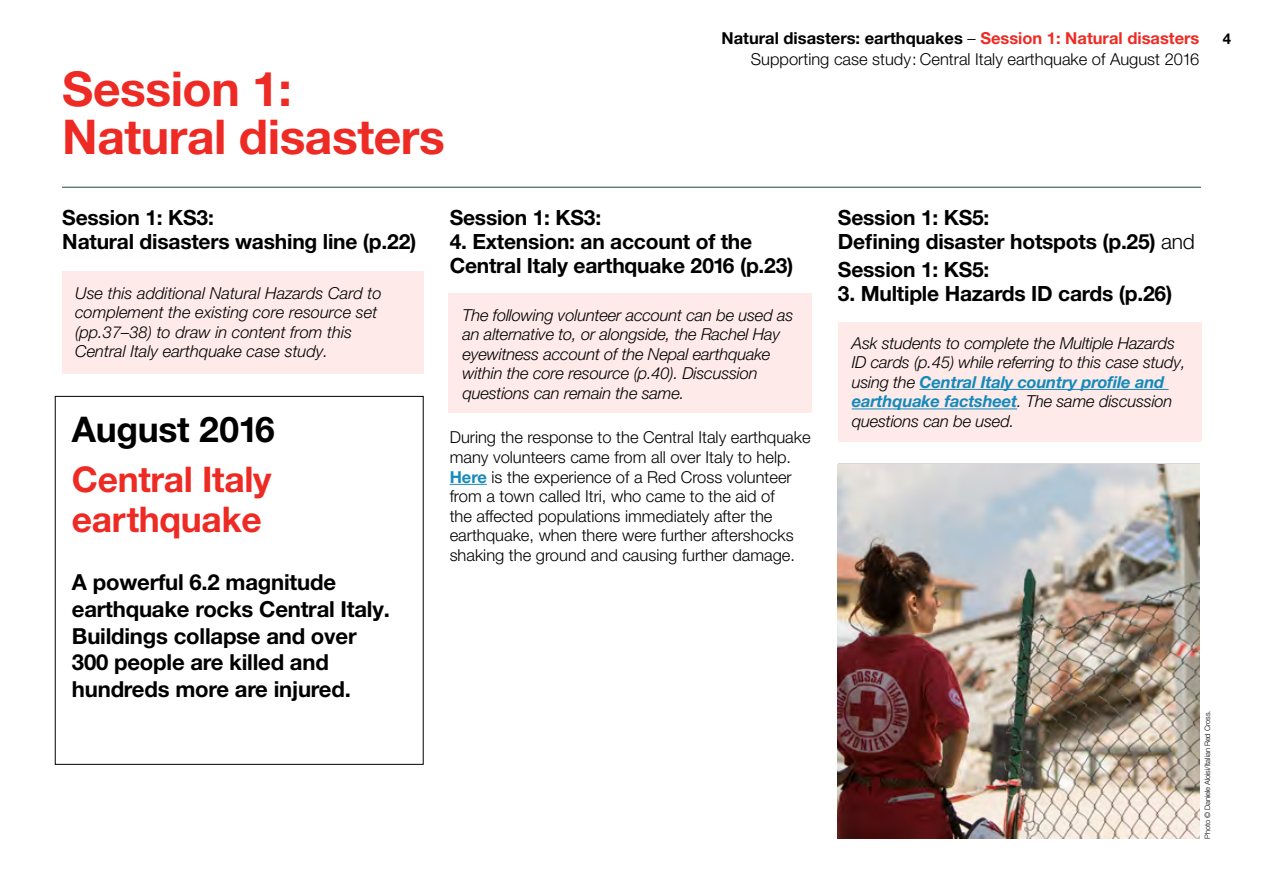
<style>
.page{position:relative;width:1263px;height:893px;background:#fff}
.page>*{position:absolute;margin:0;border:0;box-sizing:border-box;transform-origin:0 0}
.t1{font:700 48px/48px "Helvetica Neue LT Pro";letter-spacing:-.01em;color:#ee2a24}
.t2{font:700 35.4px/39.8px "Helvetica Neue LT Pro";letter-spacing:-.01em;color:#ee2a24}
.t3{font:700 35.4px "Helvetica Neue LT Pro";letter-spacing:-.01em;color:#000}
.t4{font:700 22.05px/26.5px "Helvetica Neue LT Pro";letter-spacing:-.01em;color:#000}
.t5{font:700 21px/24px "Helvetica Neue LT Pro";letter-spacing:-.01em;color:#000}
.t6{font:italic 300 16.5px/19.5px "Helvetica Neue LT Pro";letter-spacing:-.01em;color:#000}
.t7{font:300 16.5px/19.5px "Helvetica Neue LT Pro";color:#000;text-align:right}
.t8{font:700 15px "Helvetica Neue LT Pro";color:#000}
.t9{font:300 7.5px "Helvetica Neue LT Pro";letter-spacing:-.01em;color:#000}
.s1{font-weight:700}
.s2{font-weight:700;color:#ee2a24}
.s3{font-weight:700;color:#158aba}
.s4{font-weight:300}
</style>
<div class="page">
<div style="left:62px;top:187px;width:1139px;height:1px;border:1px solid #617a77"></div>
<div style="left:55px;top:396px;width:369px;height:369px;border:1px solid #000"></div>
<div style="left:62px;top:271px;width:362px;height:102px;background:#fdeae9"></div>
<div style="left:449px;top:294px;width:363px;height:119px;background:#fdeae9"></div>
<hr style="left:450px;top:484px;width:37px;height:1px;background:#158aba">
<div style="left:838px;top:322px;width:363px;height:119px;background:#fdeae9"></div>
<hr style="left:919px;top:389px;width:249px;height:1px;background:#158aba">
<hr style="left:852px;top:408px;width:165px;height:1px;background:#158aba">
<img style="left:838px;top:464px;width:361px;height:375px">
<h1 class="t1" style="left:62px;top:64px;width:384px">Session 1:<br>Natural disasters</h1>
<p class="t7" style="left:721px;top:27px;width:479px;line-height:21px"><span class="s1">Natural disasters: earthquakes</span> – <span class="s2">Session 1: Natural disasters<br></span>Supporting case study: Central Italy earthquake of August 2016</p>
<p class="t8" style="left:1223px;top:29px;width:10px">4</p>
<p class="t5" style="left:62px;top:204px;width:356px">Session 1: KS3:<br>Natural disasters washing line (p.22)</p>
<p class="t6" style="left:75px;top:283px;width:308px">Use this additional Natural Hazards Card to complement the existing core resource set (pp.37–38) to draw in content from this Central Italy earthquake case study.</p>
<h2 class="t3" style="left:72px;top:407px;width:204px">August 2016</h2>
<h2 class="t2" style="left:72px;top:459px;width:201px">Central Italy earthquake</h2>
<h3 class="t4" style="left:72px;top:569px;width:319px">A powerful 6.2 magnitude earthquake rocks Central Italy.<br>Buildings collapse and over<br>300 people are killed and hundreds more are injured.</h3>
<p class="t5" style="left:450px;top:204px;width:153px">Session 1: KS3:</p>
<p class="t5" style="left:450px;top:228px;width:345px">4. Extension: an account of the<br>Central Italy earthquake 2016 (p.23)</p>
<p class="t6" style="left:462px;top:305px;width:332px">The following volunteer account can be used as an alternative to, or alongside, the Rachel Hay eyewitness account of the Nepal earthquake within the core resource (p.40). Discussion questions can remain the same.</p>
<p class="t7" style="left:450px;top:427px;width:362px;text-align:left">During the response to the Central Italy earthquake many volunteers came from all over Italy to help.<br><span class="s3">Here</span> is the experience of a Red Cross volunteer from a town called Itri, who came to the aid of<br>the affected populations immediately after the earthquake, when there were further aftershocks shaking the ground and causing further damage.</p>
<p class="t5" style="left:838px;top:204px;width:359px">Session 1: KS5:<br>Defining disaster hotspots (p.25) <span class="s4">and</span></p>
<p class="t5" style="left:838px;top:257px;width:153px">Session 1: KS5:</p>
<p class="t5" style="left:838px;top:281px;width:336px">3. Multiple Hazards ID cards (p.26)</p>
<p class="t6" style="left:852px;top:333px;width:335px">Ask students to complete the Multiple Hazards ID cards (p.45) while referring to this case study, using the <span class="s3">Central Italy country profile and earthquake factsheet</span>. The same discussion questions can be used.</p>
<p class="t9" style="left:1203px;top:839px;width:130px;rotate:-90deg">Photo © Daniele Aloisi/Italian Red Cross.</p>
</div>
